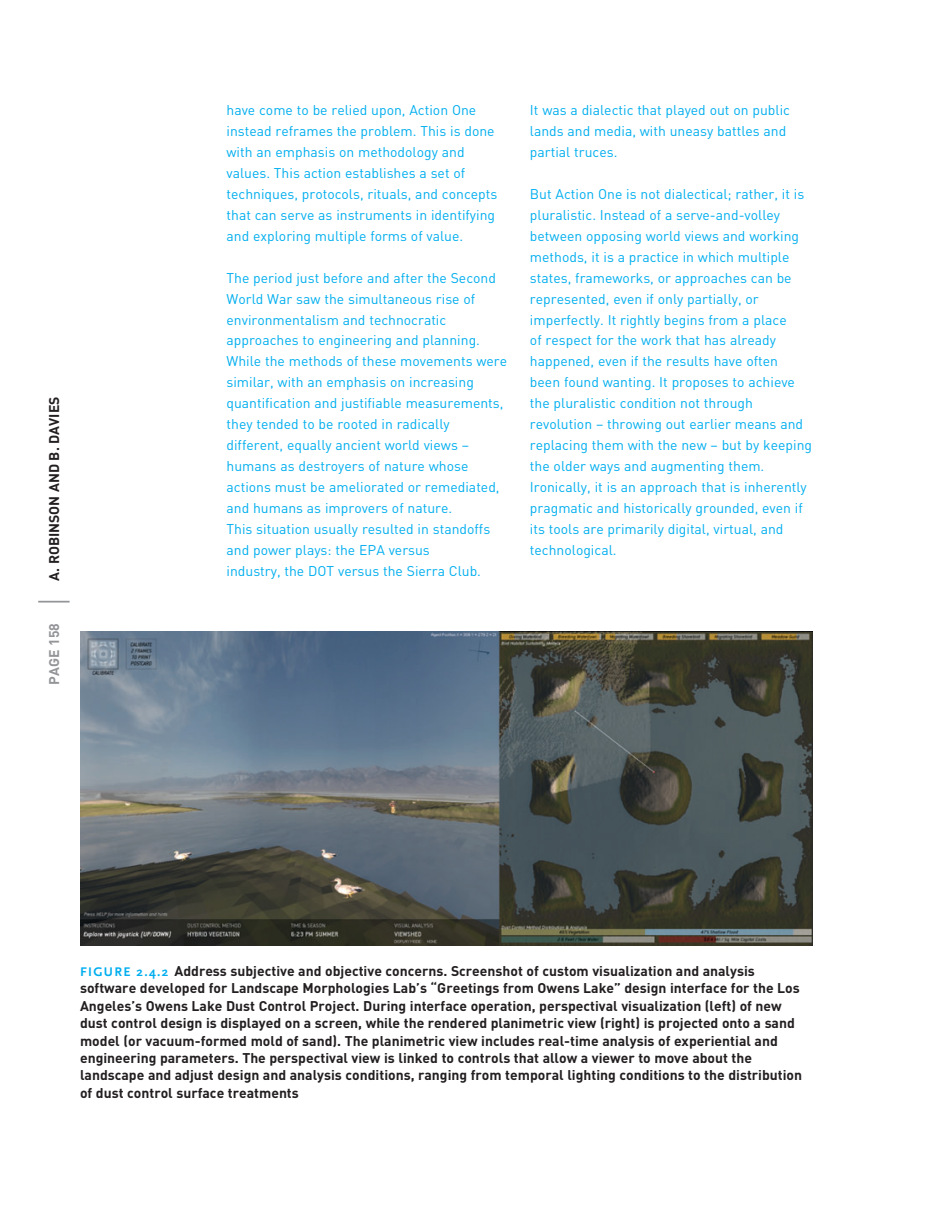
<style>
.page{position:relative;width:938px;height:1221px;background:#fff}
.page>*{position:absolute;margin:0;border:0;box-sizing:border-box;transform-origin:0 0}
.t1{font:14px/21px "DIN";color:#00aeef}
.t2{font:700 14px/17.5px "DIN";color:#231f20}
.t3{font:700 14px "DIN";color:#939598}
.s1{font-family:"Scala Sans";font-size:13.12px;color:#00aeef}
</style>
<div class="page">
<hr style="left:38px;top:600px;width:32px;height:2px;background:#939598">
<img style="left:80px;top:631px;width:732px;height:314px">
<p class="t2" style="left:47px;top:580px;width:185px;rotate:-90deg">A. ROBINSON AND B. DAVIES</p>
<p class="t3" style="left:49px;top:684px;width:63px;rotate:-90deg">PAGE 158</p>
<p class="t1" style="left:226px;top:101px;width:272px">have come to be relied upon, Action One instead reframes the problem. This is done with an emphasis on methodology and values. This action establishes a set of techniques, protocols, rituals, and concepts that can serve as instruments in identifying and exploring multiple forms of value.</p>
<p class="t1" style="left:226px;top:268px;width:282px">The period just before and after the Second World War saw the simultaneous rise of environmentalism and technocratic approaches to engineering and planning.<br>While the methods of these movements were similar, with an emphasis on increasing quantification and justifiable measurements, they tended to be rooted in radically different, equally ancient world views – humans as destroyers of nature whose actions must be ameliorated or remediated, and humans as improvers of nature.<br>This situation usually resulted in standoffs and power plays: the EPA versus<br>industry, the DOT versus the Sierra Club.</p>
<p class="t1" style="left:530px;top:101px;width:261px">It was a dialectic that played out on public lands and media, with uneasy battles and partial truces.</p>
<p class="t1" style="left:530px;top:185px;width:284px">But Action One is not dialectical; rather, it is pluralistic. Instead of a serve-and-volley between opposing world views and working methods, it is a practice in which multiple states, frameworks, or approaches can be represented, even if only partially, or imperfectly. It rightly begins from a place<br>of respect for the work that has already happened, even if the results have often<br>been found wanting. It proposes to achieve the pluralistic condition not through revolution – throwing out earlier means and replacing them with the new – but by keeping the older ways and augmenting them.<br>Ironically, it is an approach that is inherently pragmatic and historically grounded, even if its tools are primarily digital, virtual, and technological.</p>
<p class="t2" style="left:80px;top:963px;width:723px"><span class="s1">FIGURE 2.4.2</span> Address subjective and objective concerns. Screenshot of custom visualization and analysis software developed for Landscape Morphologies Lab’s “Greetings from Owens Lake” design interface for the Los Angeles’s Owens Lake Dust Control Project. During interface operation, perspectival visualization (left) of new dust control design is displayed on a screen, while the rendered planimetric view (right) is projected onto a sand model (or vacuum-formed mold of sand). The planimetric view includes real-time analysis of experiential and engineering parameters. The perspectival view is linked to controls that allow a viewer to move about the landscape and adjust design and analysis conditions, ranging from temporal lighting conditions to the distribution of dust control surface treatments</p>
</div>
